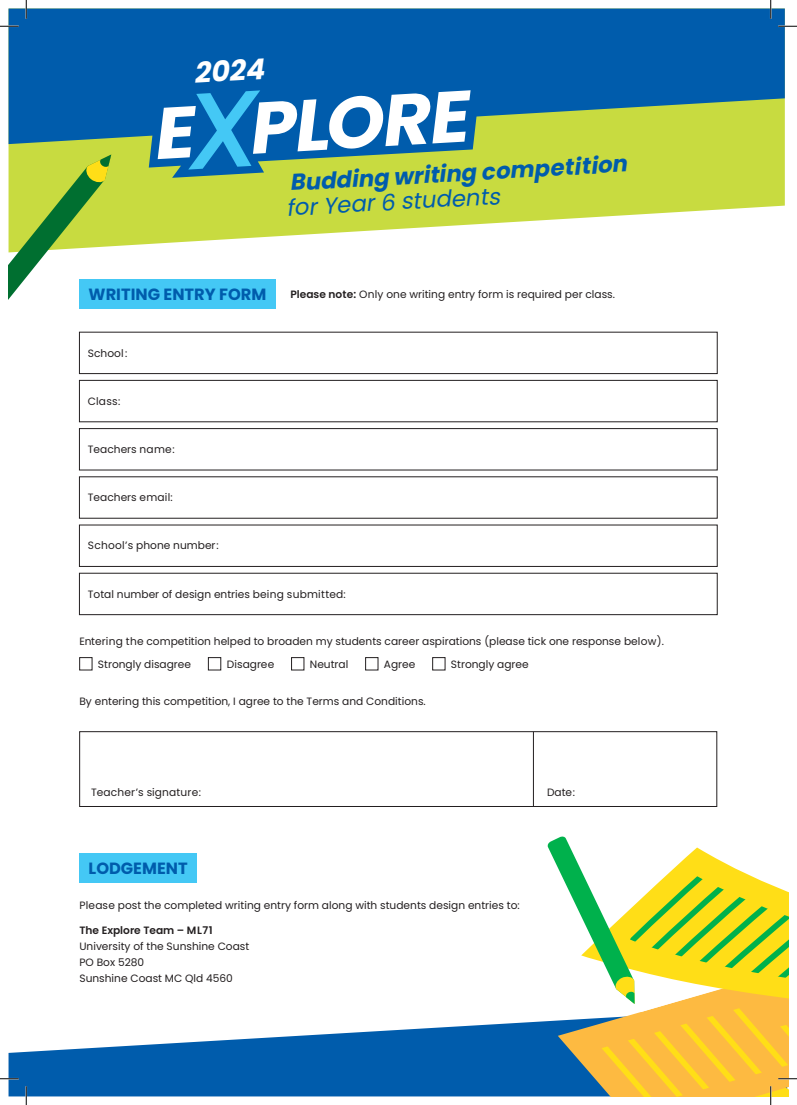
<style>
.page{position:relative;width:797px;height:1105px;background:#fff}
.page>*{position:absolute;margin:0;border:0;box-sizing:border-box;transform-origin:0 0}
.t1{font:italic 700 28.5px "Poppins";color:#fff}
.t2{font:italic 700 22.75px/25.4px "Poppins";color:#005cac}
.t3{font:700 16.25px "Poppins";color:#005cac}
.t4{font:10.62px/16.2px "Poppins";color:#231f20}
.t5{font:10.62px "Poppins";letter-spacing:.02em;color:#231f20}
.s1{font-weight:400}
.s2{font-weight:600}
</style>
<div class="page">
<div style="left:79px;top:657px;width:13px;height:13px;border:1px solid #231f20"></div>
<div style="left:208px;top:657px;width:13px;height:13px;border:1px solid #231f20"></div>
<div style="left:291px;top:657px;width:13px;height:13px;border:1px solid #231f20"></div>
<div style="left:365px;top:657px;width:13px;height:13px;border:1px solid #231f20"></div>
<div style="left:432px;top:657px;width:13px;height:13px;border:1px solid #231f20"></div>
<div style="left:79px;top:332px;width:638px;height:42px;border:1px solid #231f20"></div>
<div style="left:79px;top:380px;width:638px;height:42px;border:1px solid #231f20"></div>
<div style="left:79px;top:428px;width:638px;height:42px;border:1px solid #231f20"></div>
<div style="left:79px;top:525px;width:638px;height:42px;border:1px solid #231f20"></div>
<div style="left:79px;top:573px;width:638px;height:42px;border:1px solid #231f20"></div>
<div style="left:79px;top:731px;width:638px;height:76px;border:1px solid #231f20"></div>
<hr style="left:533px;top:732px;width:1px;height:74px;background:#231f20">
<svg style="left:9px;top:1021px;width:538px;height:75px;fill:#005cac"></svg>
<svg style="left:9px;top:144px;width:775px;height:103px;fill:#c8db40"></svg>
<svg style="left:9px;top:9px;width:775px;height:135px;background:#1b6d9d"></svg>
<svg style="left:149px;top:82px;width:331px;height:96px"></svg>
<div style="left:79px;top:279px;width:196px;height:30px;background:#44c8f5"></div>
<div style="left:79px;top:853px;width:118px;height:30px;background:#44c8f5"></div>
<svg style="left:9px;top:154px;width:102px;height:145px"></svg>
<svg style="left:0;top:25px;width:19px;height:2px"></svg>
<svg style="left:778px;top:25px;width:19px;height:2px"></svg>
<svg style="left:0;top:1078px;width:19px;height:1px"></svg>
<svg style="left:25px;top:0;width:2px;height:19px"></svg>
<svg style="left:25px;top:1086px;width:2px;height:19px"></svg>
<svg style="left:770px;top:0;width:1px;height:19px"></svg>
<svg style="left:547px;top:836px;width:250px;height:269px"></svg>
<p class="t1" style="left:193px;top:57px;width:72px;rotate:-3deg">2024</p>
<p class="t2" style="left:284px;top:170px;width:344px;rotate:-3deg">Budding writing competition <span class="s1">for Year 6 students</span></p>
<p class="t3" style="left:89px;top:285px;width:179px">WRITING ENTRY FORM</p>
<p class="t4" style="left:88px;top:345px;width:41px">School :</p>
<p class="t4" style="left:88px;top:393px;width:34px">Class:</p>
<p class="t4" style="left:88px;top:441px;width:88px">Teachers name:</p>
<p class="t4" style="left:88px;top:489px;width:86px">Teachers email:</p>
<p class="t4" style="left:290px;top:286px;width:326px"><span class="s2">Please note:</span> Only one writing entry form is required per class.</p>
<p class="t4" style="left:88px;top:538px;width:132px">School’s phone number:</p>
<p class="t4" style="left:88px;top:586px;width:259px">Total number of design entries being submitted:</p>
<p class="t4" style="left:79px;top:633px;width:586px">Entering the competition helped to broaden my students career aspirations (please tick one response below).</p>
<p class="t4" style="left:98px;top:656px;width:95px">Strongly disagree</p>
<p class="t4" style="left:227px;top:656px;width:49px">Disagree</p>
<p class="t4" style="left:310px;top:656px;width:40px">Neutral</p>
<p class="t4" style="left:384px;top:656px;width:33px">Agree</p>
<p class="t4" style="left:451px;top:656px;width:79px">Strongly agree</p>
<p class="t4" style="left:79px;top:693px;width:348px">By entering this competition, I agree to the Terms and Conditions.</p>
<p class="t5" style="left:91px;top:786px;width:112px">Teacher’s signature:</p>
<p class="t4" style="left:547px;top:784px;width:30px">Date:</p>
<p class="t3" style="left:89px;top:858px;width:101px">LODGEMENT</p>
<p class="t4" style="left:79px;top:897px;width:442px">Please post the completed writing entry form along with students design entries to:</p>
<p class="t4" style="left:79px;top:922px;width:171px"><span class="s2">The Explore Team – ML71<br></span>University of the Sunshine Coast<br>PO Box 5280<br>Sunshine Coast MC Qld 4560</p>
</div>
